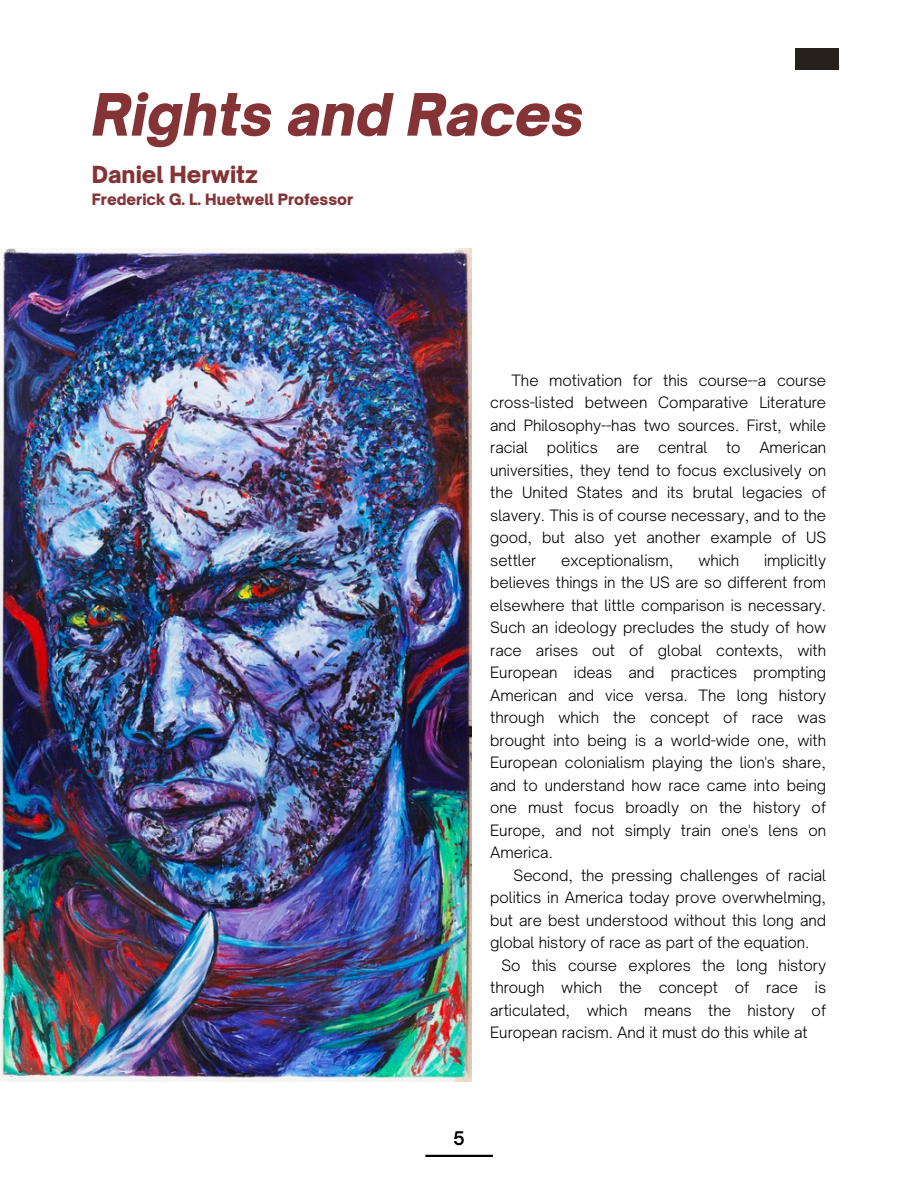
<style>
.page{position:relative;width:918px;height:1188px;background:#fff}
.page>*{position:absolute;margin:0;border:0;box-sizing:border-box;transform-origin:0 0}
.t1{font:italic 900 55.8px "Open Sauce One";color:#843337}
.t2{font:900 22.5px "Open Sauce One";color:#843337}
.t3{font:600 18px "Open Sauce One";color:#000}
.t4{font:300 15px/22.5px "Open Sauce One";color:#000;text-align:justify}
.t5{font:900 15px "Open Sauce One";color:#843337}
</style>
<div class="page">
<img style="left:0;top:249px;width:471px;height:832px">
<hr style="left:425px;top:1155px;width:68px;height:2px;background:#000">
<div style="left:795px;top:48px;width:43px;height:22px;background:#26211d"></div>
<p class="t1" style="left:92px;top:80px;width:494px">Rights and Races</p>
<p class="t2" style="left:92px;top:160px;width:168px">Daniel Herwitz</p>
<p class="t5" style="left:92px;top:190px;width:263px">Frederick G. L. Huetwell Professor</p>
<p class="t4" style="left:490px;top:369px;width:337px;text-indent:21px">The motivation for this course--a course cross-listed between Comparative Literature and Philosophy--has two sources. First, while racial politics are central to American universities, they tend to focus exclusively on the United States and its brutal legacies of slavery. This is of course necessary, and to the good, but also yet another example of US settler</p>
<p class="t4" style="left:490px;top:549px;width:337px;text-indent:274px">implicitly believes things in the US are so different from elsewhere that little comparison is necessary.<br>Such an ideology precludes the study of how race arises out of global contexts, with European ideas and practices prompting American and vice versa. The long history through which the concept of race was brought into being is a world-wide one, with European colonialism playing the lion's share, and to understand how race came into being one must focus broadly on the history of Europe, and not simply train one's lens on America.</p>
<p class="t4" style="left:490px;top:864px;width:337px;text-indent:23px">Second, the pressing challenges of racial politics in America today prove overwhelming, but are best understood without this long and global history of race as part of the equation.</p>
<p class="t4" style="left:490px;top:954px;width:337px;text-indent:11px">So this course explores the long history through which the concept of race is articulated, which means the history of European racism. And it must do this while at</p>
<p class="t4" style="left:561px;top:549px;width:114px">exceptionalism,</p>
<p class="t4" style="left:698px;top:549px;width:42px">which</p>
<p class="t3" style="left:453px;top:1127px;width:13px">5</p>
</div>
